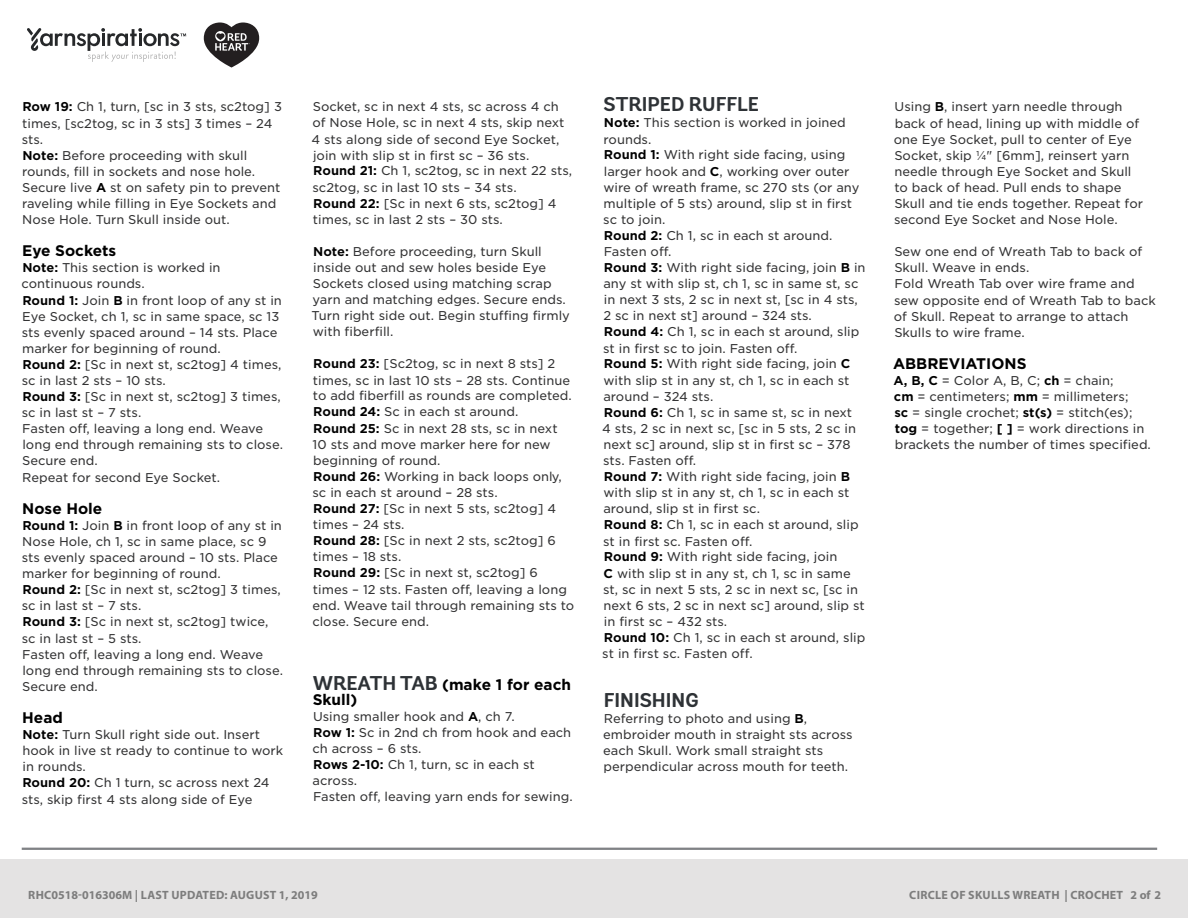
<style>
.page{position:relative;width:1188px;height:918px;background:#fff}
.page>*{position:absolute;margin:0;border:0;box-sizing:border-box;transform-origin:0 0}
.t1{font:700 19.95px "Andes Rounded";color:#2e3236}
.t2{font:700 15.3px/14.5px "Gotham";color:#000}
.t3{font:12.3px/16px "Gotham S Sm";color:#333334}
.t4{font:700 12px "Myriad Pro";letter-spacing:.02em;color:#7d7d7d}
.s1{font-weight:700;color:#000}
.s2{font-family:"Andes Rounded";font-size:19.95px;color:#2e3236}
</style>
<div class="page">
<hr style="left:22px;top:848px;width:1135px;height:2px;background:#808285">
<div style="left:0;top:860px;width:1188px;height:58px;background:#e4e3e3"></div>
<svg style="left:27px;top:28px;width:159px;height:34px"></svg>
<svg style="left:204px;top:22px;width:55px;height:46px"></svg>
<p class="t3" style="left:22px;top:99px;width:262px"><span class="s1">Row 19:</span> Ch 1, turn, [sc in 3 sts, sc2tog] 3 times, [sc2tog, sc in 3 sts] 3 times – 24 sts.<br><span class="s1">Note:</span> Before proceeding with skull rounds, fill in sockets and nose hole.<br>Secure live <span class="s1">A</span> st on safety pin to prevent raveling while filling in Eye Sockets and Nose Hole. Turn Skull inside out.</p>
<p class="t2" style="left:22px;top:244px;width:96px">Eye Sockets</p>
<p class="t3" style="left:22px;top:260px;width:263px"><span class="s1">Note:</span> This section is worked in continuous rounds.<br><span class="s1">Round 1:</span> Join <span class="s1">B</span> in front loop of any st in<br>Eye Socket, ch 1, sc in same space, sc 13 sts evenly spaced around – 14 sts. Place marker for beginning of round.<br><span class="s1">Round 2:</span> [Sc in next st, sc2tog] 4 times, sc in last 2 sts – 10 sts.<br><span class="s1">Round 3:</span> [Sc in next st, sc2tog] 3 times, sc in last st – 7 sts.<br>Fasten off, leaving a long end. Weave long end through remaining sts to close.<br>Secure end.<br>Repeat for second Eye Socket.</p>
<p class="t2" style="left:22px;top:501px;width:82px">Nose Hole</p>
<p class="t3" style="left:22px;top:517px;width:263px"><span class="s1">Round 1:</span> Join <span class="s1">B</span> in front loop of any st in<br>Nose Hole, ch 1, sc in same place, sc 9 sts evenly spaced around – 10 sts. Place marker for beginning of round.<br><span class="s1">Round 2:</span> [Sc in next st, sc2tog] 3 times, sc in last st – 7 sts.<br><span class="s1">Round 3:</span> [Sc in next st, sc2tog] twice, sc in last st – 5 sts.<br>Fasten off, leaving a long end. Weave long end through remaining sts to close.<br>Secure end.</p>
<p class="t2" style="left:22px;top:710px;width:42px">Head</p>
<p class="t3" style="left:22px;top:726px;width:263px"><span class="s1">Note:</span> Turn Skull right side out. Insert hook in live st ready to continue to work in rounds.<br><span class="s1">Round 20:</span> Ch 1 turn, sc across next 24 sts, skip first 4 sts along side of Eye</p>
<p class="t3" style="left:312px;top:99px;width:262px">Socket, sc in next 4 sts, sc across 4 ch of Nose Hole, sc in next 4 sts, skip next 4 sts along side of second Eye Socket, join with slip st in first sc – 36 sts.<br><span class="s1">Round 21:</span> Ch 1, sc2tog, sc in next 22 sts, sc2tog, sc in last 10 sts – 34 sts.<br><span class="s1">Round 22:</span> [Sc in next 6 sts, sc2tog] 4 times, sc in last 2 sts – 30 sts.</p>
<p class="t3" style="left:312px;top:243px;width:260px"><span class="s1">Note:</span> Before proceeding, turn Skull inside out and sew holes beside Eye Sockets closed using matching scrap yarn and matching edges. Secure ends.<br>Turn right side out. Begin stuffing firmly with fiberfill.</p>
<p class="t3" style="left:312px;top:356px;width:263px"><span class="s1">Round 23:</span> [Sc2tog, sc in next 8 sts] 2 times, sc in last 10 sts – 28 sts. Continue to add fiberfill as rounds are completed.<br><span class="s1">Round 24:</span> Sc in each st around.<br><span class="s1">Round 25:</span> Sc in next 28 sts, sc in next<br>10 sts and move marker here for new beginning of round.<br><span class="s1">Round 26:</span> Working in back loops only, sc in each st around – 28 sts.<br><span class="s1">Round 27:</span> [Sc in next 5 sts, sc2tog] 4 times – 24 sts.<br><span class="s1">Round 28:</span> [Sc in next 2 sts, sc2tog] 6 times – 18 sts.<br><span class="s1">Round 29:</span> [Sc in next st, sc2tog] 6 times – 12 sts. Fasten off, leaving a long end. Weave tail through remaining sts to close. Secure end.</p>
<p class="t2" style="left:313px;top:678px;width:260px"><span class="s2">WREATH TAB</span> (make 1 for each<br>Skull)</p>
<p class="t3" style="left:312px;top:708px;width:262px">Using smaller hook and <span class="s1">A</span>, ch 7.<br><span class="s1">Row 1:</span> Sc in 2nd ch from hook and each ch across – 6 sts.<br><span class="s1">Rows 2-10:</span> Ch 1, turn, sc in each st across.<br>Fasten off, leaving yarn ends for sewing.</p>
<p class="t1" style="left:604px;top:92px;width:157px">STRIPED RUFFLE</p>
<p class="t3" style="left:603px;top:114px;width:264px"><span class="s1">Note:</span> This section is worked in joined rounds.<br><span class="s1">Round 1:</span> With right side facing, using larger hook and <span class="s1">C</span>, working over outer wire of wreath frame, sc 270 sts (or any multiple of 5 sts) around, slip st in first sc to join.<br><span class="s1">Round 2:</span> Ch 1, sc in each st around.<br>Fasten off.<br><span class="s1">Round 3:</span> With right side facing, join <span class="s1">B</span> in any st with slip st, ch 1, sc in same st, sc in next 3 sts, 2 sc in next st, [sc in 4 sts,<br>2 sc in next st] around – 324 sts.</p>
<p class="t3" style="left:602px;top:324px;width:265px"><span class="s1">Round 4:</span> Ch 1, sc in each st around, slip st in first sc to join. Fasten off.<br><span class="s1">Round 5:</span> With right side facing, join <span class="s1">C </span>with slip st in any st, ch 1, sc in each st around – 324 sts.<br><span class="s1">Round 6:</span> Ch 1, sc in same st, sc in next<br>4 sts, 2 sc in next sc, [sc in 5 sts, 2 sc in next sc] around, slip st in first sc – 378 sts. Fasten off.<br><span class="s1">Round 7:</span> With right side facing, join <span class="s1">B </span>with slip st in any st, ch 1, sc in each st around, slip st in first sc.<br><span class="s1">Round 8:</span> Ch 1, sc in each st around, slip st in first sc. Fasten off.<br><span class="s1">Round 9:</span> With right side facing, join<br><span class="s1">C</span> with slip st in any st, ch 1, sc in same st, sc in next 5 sts, 2 sc in next sc, [sc in next 6 sts, 2 sc in next sc] around, slip st in first sc – 432 sts.<br><span class="s1">Round 10:</span> Ch 1, sc in each st around, slip st in first sc. Fasten off.</p>
<p class="t1" style="left:604px;top:687px;width:96px">FINISHING</p>
<p class="t3" style="left:603px;top:710px;width:251px">Referring to photo and using <span class="s1">B</span>, embroider mouth in straight sts across each Skull. Work small straight sts perpendicular across mouth for teeth.</p>
<p class="t3" style="left:894px;top:99px;width:251px">Using <span class="s1">B</span>, insert yarn needle through back of head, lining up with middle of one Eye Socket, pull to center of Eye Socket, skip ¼" [6mm], reinsert yarn needle through Eye Socket and Skull to back of head. Pull ends to shape Skull and tie ends together. Repeat for second Eye Socket and Nose Hole.</p>
<p class="t3" style="left:894px;top:243px;width:264px">Sew one end of Wreath Tab to back of<br>Skull. Weave in ends.<br>Fold Wreath Tab over wire frame and sew opposite end of Wreath Tab to back of Skull. Repeat to arrange to attach<br>Skulls to wire frame.</p>
<p class="t2" style="left:893px;top:356px;width:135px">ABBREVIATIONS</p>
<p class="t3" style="left:894px;top:372px;width:259px"><span class="s1">A, B, C</span> = Color A, B, C; <span class="s1">ch</span> = chain;<br><span class="s1">cm</span> = centimeters; <span class="s1">mm</span> = millimeters;<br><span class="s1">sc</span> = single crochet; <span class="s1">st(s)</span> = stitch(es); <span class="s1">tog</span> = together; <span class="s1">[ ]</span> = work directions in brackets the number of times specified.</p>
<p class="t4" style="left:28px;top:887px;width:291px">RHC0518-016306M | LAST UPDATED: AUGUST 1, 2019</p>
<p class="t4" style="left:909px;top:887px;width:253px">CIRCLE OF SKULLS WREATH | CROCHET 2 of 2</p>
</div>
